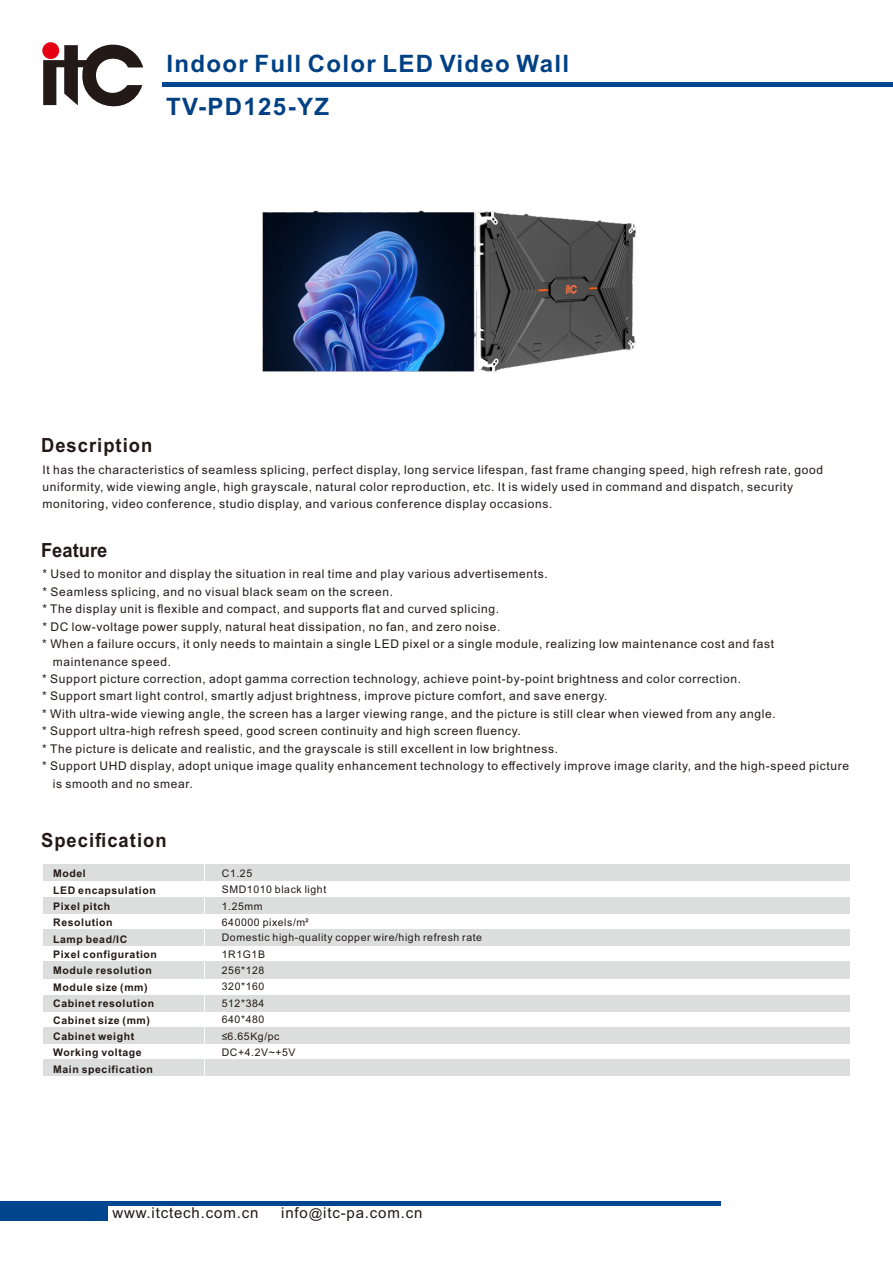
<style>
.page{position:relative;width:893px;height:1263px;background:#fff}
.page>*{position:absolute;margin:0;border:0;box-sizing:border-box;transform-origin:0 0}
.t1{font:700 24px/42.9px "Arial";letter-spacing:.055em;color:#004184}
.t2{font:700 19.5px "Arial";letter-spacing:.055em;color:#231916;scale:.94 1}
.t3{font:700 19.5px "Arial";color:#231916;scale:.94 1}
.t4{font:15px "Arial";letter-spacing:.055em;color:#231916}
.t5{font:12px/17.4px "Arial";letter-spacing:.055em;color:#231916}
.t6{font:700 10.5px/16.4px "Arial";letter-spacing:.055em;color:#231916}
.t7{font:10.5px/16.4px "Arial";letter-spacing:.055em;color:#231916}
.s1{font-size:13.5px}
</style>
<div class="page">
<hr style="left:0;top:1202px;width:720px;height:4px;background:#00468e">
<div style="left:0;top:1202px;width:108px;height:18px;background:#00468e"></div>
<hr style="left:163px;top:82px;width:730px;height:4px;background:#00468e">
<svg style="left:43px;top:42px;width:100px;height:65px"></svg>
<div style="left:44px;top:897px;width:806px;height:16px;background:#dcdddd"></div>
<div style="left:44px;top:929px;width:806px;height:17px;background:#dcdddd"></div>
<div style="left:44px;top:961px;width:806px;height:17px;background:#dcdddd"></div>
<div style="left:44px;top:864px;width:806px;height:17px;background:#dcdddd"></div>
<div style="left:44px;top:1027px;width:806px;height:17px;background:#dcdddd"></div>
<div style="left:44px;top:1060px;width:806px;height:16px;background:#dcdddd"></div>
<div style="left:44px;top:995px;width:806px;height:17px;background:#dcdddd"></div>
<hr style="left:204px;top:858px;width:1px;height:232px;background:#fff">
<img style="left:262px;top:210px;width:374px;height:161px">
<h1 class="t1" style="left:166px;top:44px;width:404px">Indoor Full Color LED Video Wall<br>TV-PD125-YZ</h1>
<h2 class="t2" style="left:41px;top:437px;width:120px">Description</h2>
<p class="t5" style="left:42px;top:462px;width:782px">It has the characteristics of seamless splicing, perfect display, long service lifespan, fast frame changing speed, high refresh rate, good uniformity, wide viewing angle, high grayscale, natural color reproduction, etc. It is widely used in command and dispatch, security monitoring, video conference, studio display, and various conference display occasions.</p>
<h2 class="t3" style="left:41px;top:543px;width:72px">Feature</h2>
<p class="t5" style="left:42px;top:567px;width:507px">* Used to monitor and display the situation in real time and play various advertisements.</p>
<p class="t5" style="left:42px;top:584px;width:352px">* Seamless splicing, and no visual black seam on the screen.</p>
<p class="t5" style="left:42px;top:601px;width:458px">* The display unit is flexible and compact, and supports flat and curved splicing.</p>
<p class="t5" style="left:42px;top:619px;width:460px">* DC low-voltage power supply, natural heat dissipation, no fan, and zero noise.</p>
<p class="t5" style="left:42px;top:636px;width:733px">* When a failure occurs, it only needs to maintain a single LED pixel or a single module, realizing low maintenance cost and fast</p>
<p class="t5" style="left:53px;top:654px;width:120px">maintenance speed.</p>
<p class="t5" style="left:42px;top:671px;width:700px">* Support picture correction, adopt gamma correction technology, achieve point-by-point brightness and color correction.</p>
<p class="t5" style="left:42px;top:689px;width:567px">* Support smart light control, smartly adjust brightness, improve picture comfort, and save energy.</p>
<p class="t5" style="left:42px;top:706px;width:735px">* With ultra-wide viewing angle, the screen has a larger viewing range, and the picture is still clear when viewed from any angle.</p>
<p class="t5" style="left:42px;top:723px;width:480px">* Support ultra-high refresh speed, good screen continuity and high screen fluency.</p>
<p class="t5" style="left:42px;top:741px;width:518px">* The picture is delicate and realistic, and the grayscale is still excellent in low brightness.</p>
<p class="t5" style="left:42px;top:758px;width:809px">* Support UHD display, adopt unique image quality enhancement technology to effectively improve image clarity, and the high-speed picture</p>
<p class="t5" style="left:53px;top:776px;width:142px">is smooth and no smear.</p>
<h2 class="t2" style="left:41px;top:833px;width:135px">Specification</h2>
<p class="t6" style="left:53px;top:866px;width:104px">Model<br>LED encapsulation<br>Pixel pitch<br>Resolution<br>Lamp bead/IC</p>
<p class="t6" style="left:53px;top:947px;width:105px">Pixel configuration<br>Module resolution<br>Module size (mm)<br>Cabinet resolution<br>Cabinet size (mm)<br>Cabinet weight<br>Working voltage<br>Main specification</p>
<p class="t7" style="left:222px;top:866px;width:106px">C1.25<br>SMD1010 black light<br>1.25mm<br>640000 pixels/m²</p>
<p class="t7" style="left:222px;top:930px;width:262px">Domestic high-quality copper wire/high refresh rate<br>1R1G1B<br>256*128<br>320*160<br>512*384<br>640*480<br>≤6.65Kg/pc<br>DC+4.2V~+5V</p>
<p class="t4" style="left:112px;top:1207px;width:147px">www.itctech.com.cn</p>
<p class="t4" style="left:281px;top:1207px;width:143px">info<span class="s1">@</span>itc-pa.com.cn</p>
</div>
